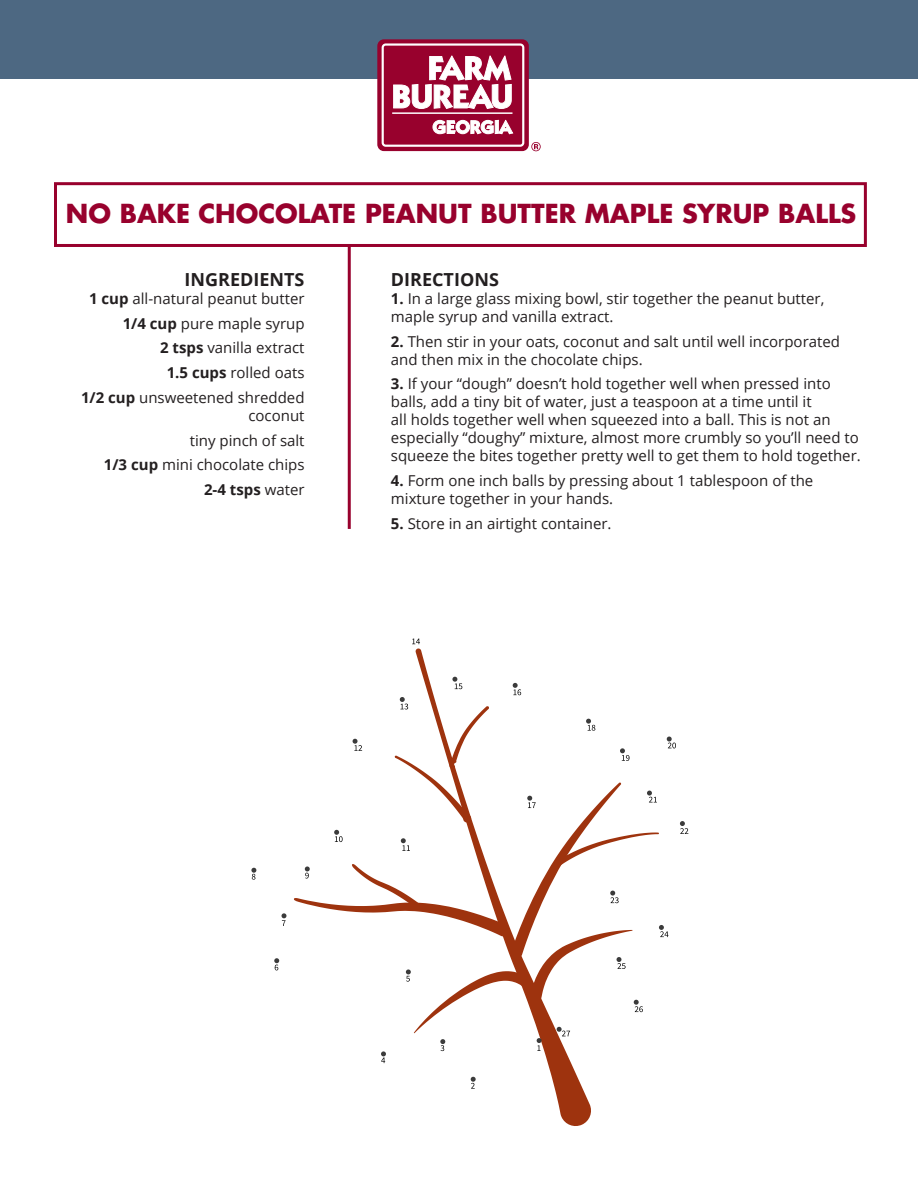
<style>
.page{position:relative;width:918px;height:1188px;background:#fff}
.page>*{position:absolute;margin:0;border:0;box-sizing:border-box;transform-origin:0 0}
.t1{font:700 25.5px "Futura LT Pro";color:#98012d}
.t2{font:700 18px "Open Sans";color:#231f20}
.t3{font:15px/18px "Open Sans";color:#231f20}
.t4{font:700 15px "Open Sans";color:#231f20}
.s1{font-weight:700}
.s2{font-weight:400}
</style>
<div class="page">
<hr style="left:348px;top:246px;width:3px;height:283px;background:#98012d">
<div style="left:0;top:0;width:918px;height:79px;background:#4d6882"></div>
<div style="left:377px;top:39px;width:152px;height:112px;background:#98012d;border-radius:7px"></div>
<svg style="left:394px;top:56px;width:117px;height:53px"></svg>
<svg style="left:433px;top:120px;width:60px;height:14px"></svg>
<div style="left:495px;top:120px;width:3px;height:14px;border:1px solid #fff"></div>
<svg style="left:499px;top:120px;width:14px;height:14px"></svg>
<div style="left:382px;top:43px;width:142px;height:104px;border:2px solid #fff;border-radius:3px"></div>
<hr style="left:392px;top:112px;width:120px;height:2px;background:#fff">
<svg style="left:531px;top:142px;width:10px;height:9px"></svg>
<div style="left:54px;top:182px;width:813px;height:65px;border:3px solid #98012d"></div>
<svg style="left:415px;top:651px;width:176px;height:475px"></svg>
<svg style="left:471px;top:1077px;width:5px;height:12px"></svg>
<svg style="left:274px;top:958px;width:5px;height:12px"></svg>
<svg style="left:282px;top:913px;width:4px;height:13px"></svg>
<svg style="left:251px;top:868px;width:5px;height:12px"></svg>
<svg style="left:294px;top:677px;width:394px;height:386px"></svg>
<p class="t1" style="left:66px;top:194px;width:792px">NO BAKE CHOCOLATE PEANUT BUTTER MAPLE SYRUP BALLS</p>
<p class="t2" style="left:185px;top:267px;width:121px">INGREDIENTS</p>
<p class="t3" style="left:89px;top:289px;width:217px"><span class="s1">1 cup</span> all-natural peanut butter</p>
<p class="t3" style="left:123px;top:314px;width:183px"><span class="s1">1/4 cup</span> pure maple syrup</p>
<p class="t3" style="left:160px;top:339px;width:146px"><span class="s1">2 tsps</span> vanilla extract</p>
<p class="t3" style="left:167px;top:363px;width:139px"><span class="s1">1.5 cups</span> rolled oats</p>
<p class="t3" style="left:81px;top:388px;width:225px;text-align:right"><span class="s1">1/2 cup</span> unsweetened shredded coconut</p>
<p class="t3" style="left:190px;top:431px;width:116px">tiny pinch of salt</p>
<p class="t3" style="left:104px;top:456px;width:202px"><span class="s1">1/3 cup</span> mini chocolate chips</p>
<p class="t4" style="left:204px;top:479px;width:102px">2-4 tsps <span class="s2">water</span></p>
<p class="t2" style="left:391px;top:267px;width:109px">DIRECTIONS</p>
<p class="t3" style="left:391px;top:289px;width:435px"><span class="s1">1.</span> In a large glass mixing bowl, stir together the peanut butter, maple syrup and vanilla extract.</p>
<p class="t3" style="left:391px;top:332px;width:451px"><span class="s1">2.</span> Then stir in your oats, coconut and salt until well incorporated and then mix in the chocolate chips.</p>
<p class="t3" style="left:391px;top:375px;width:471px"><span class="s1">3.</span> If your “dough” doesn’t hold together well when pressed into balls, add a tiny bit of water, just a teaspoon at a time until it<br>all holds together well when squeezed into a ball. This is not an especially “doughy” mixture, almost more crumbly so you’ll need to squeeze the bites together pretty well to get them to hold together.</p>
<p class="t3" style="left:391px;top:471px;width:424px"><span class="s1">4.</span> Form one inch balls by pressing about 1 tablespoon of the mixture together in your hands.</p>
<p class="t3" style="left:391px;top:514px;width:222px"><span class="s1">5.</span> Store in an airtight container.</p>
</div>
